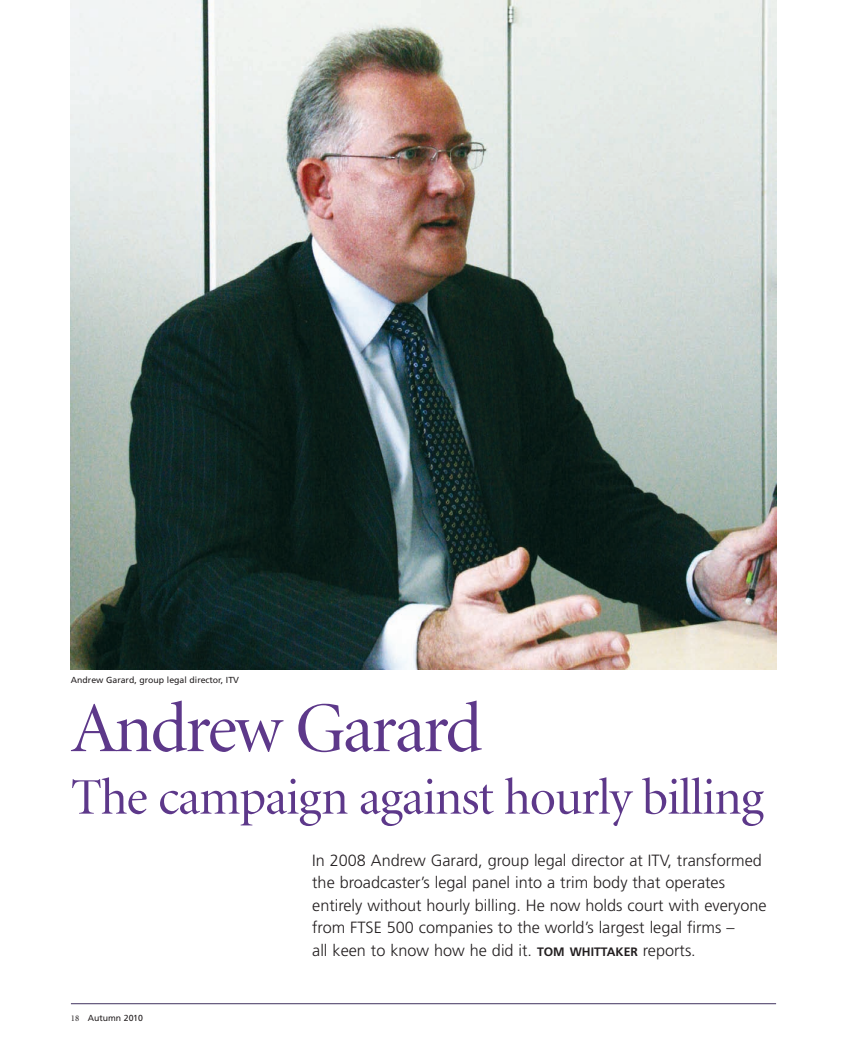
<style>
.page{position:relative;width:846px;height:1053px;background:#fff}
.page>*{position:absolute;margin:0;border:0;box-sizing:border-box;transform-origin:0 0}
.t1{font:71.25px "Minion Display";letter-spacing:-.03em;color:#5d388a}
.t2{font:51.25px "Minion Display";letter-spacing:-.02em;color:#5d388a}
.t3{font:300 16.25px/22.5px "Frutiger";color:#231f20}
.t4{font:8.75px "Frutiger";color:#231f20}
.s1{font-weight:700;font-size:12.25px}
.s2{font-family:"Minion"}
</style>
<div class="page">
<hr style="left:71px;top:1003px;width:705px;height:1px;background:#41335f">
<img style="left:71px;top:0;width:705px;height:669px">
<p class="t4" style="left:71px;top:677px;width:170px">Andrew Garard, group legal director, ITV</p>
<h1 class="t1" style="left:71px;top:700px;width:413px">Andrew Garard</h1>
<h2 class="t2" style="left:71px;top:777px;width:694px">The campaign against hourly billing</h2>
<p class="t3" style="left:312px;top:850px;width:456px">In 2008 Andrew Garard, group legal director at ITV, transformed the broadcaster’s legal panel into a trim body that operates entirely without hourly billing. He now holds court with everyone from FTSE 500 companies to the world’s largest legal firms –<br>all keen to know how he did it. <span class="s1">TOM WHITTAKER</span> reports.</p>
<p class="t4" style="left:71px;top:1014px;width:73px"><span class="s2">18</span> Autumn 2010</p>
</div>
